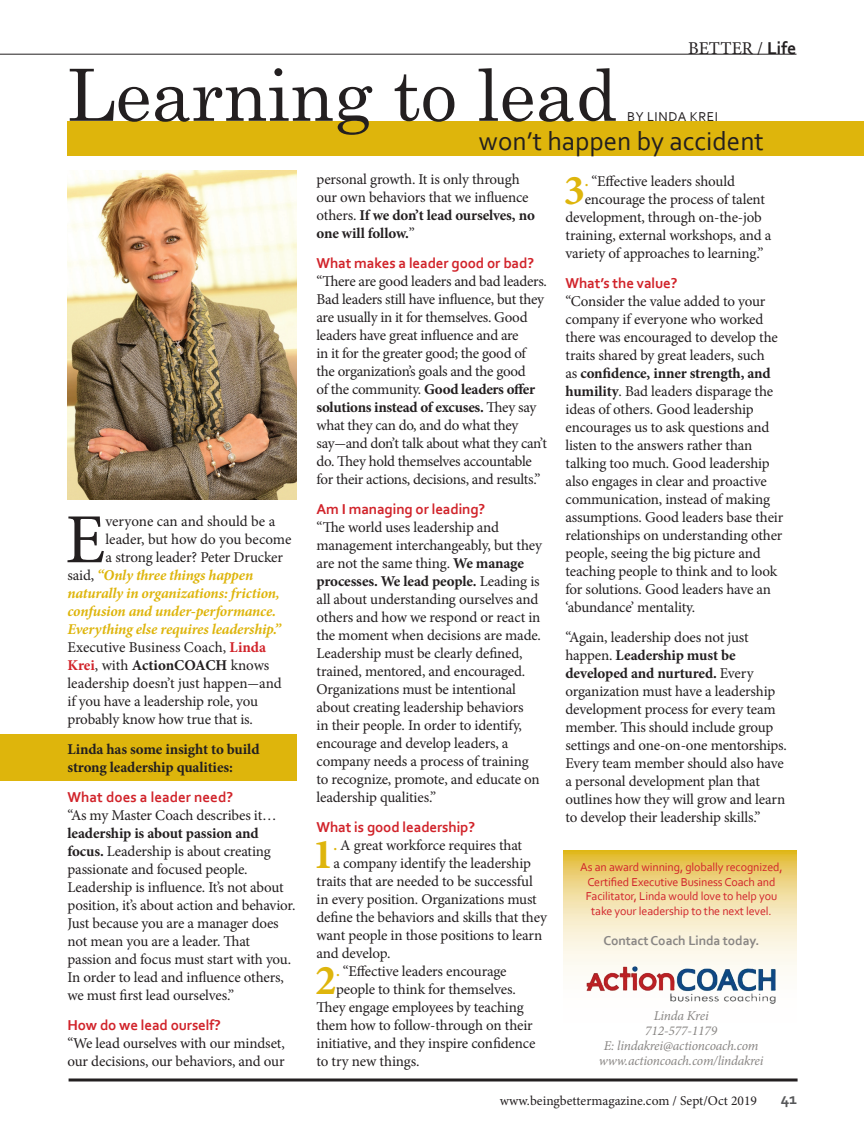
<style>
.page{position:relative;width:864px;height:1134px;background:#fff}
.page>*{position:absolute;margin:0;border:0;box-sizing:border-box;transform-origin:0 0}
.Header_-_full_page{font:72px "Century Schoolbook";color:#231f20}
.Basic_Body{font:70.35px "Minion Pro";color:#231f20}
.Basic_Body-2{font:700 42.75px "Minion Pro";color:#deb50c}
.Header_-_subhead_ful{font:27px "Corbel";color:#231f20}
.t1{font:18px "Minion Pro";color:#231f20}
.Pg_Right{font:700 16.5px "Corbel";color:#57585a}
.Basic_Body-3{font:15px/18px "Minion Pro";letter-spacing:-.015em;color:#231f20}
.Basic_Body-4{font:italic 700 15px "Minion Pro";letter-spacing:-.015em;color:#deb50c}
.Basic_Body-5{font:700 15px "Corbel";letter-spacing:-.01em;color:#d1232a}
.Basic_Body-6{font:700 15px/18px "Minion Pro";letter-spacing:-.01em;color:#231f20}
.Company_info_at_bott{font:italic 13.5px "Minion Pro";letter-spacing:-.015em;color:#898684}
.t2{font:13.5px "Minion Pro";color:#231f20}
.Action_item_text{font:700 13.5px "Corbel";letter-spacing:-.01em;color:#898684}
.By-Line{font:13.5px "Corbel";letter-spacing:.04em;color:#231f20}
.Action_item_text-2{font:12px/14.4px "Corbel";letter-spacing:-.01em;color:#d1232a;text-align:center}
.s1{font-family:"Corbel";font-weight:700}
.s2{font-weight:400;font-style:normal;color:#231f20}
.s3{font-weight:700;color:#d1232a}
.s4{color:#d1232a}
.s5{font-weight:400}
.s6{font-weight:700}
.s7{font-weight:700;color:#deb50c}
</style>
<div class="page">
<hr style="left:0;top:54px;width:796px;height:1px;background:#231f20">
<svg style="left:69px;top:1078px;width:729px;height:4px;background:#595657"></svg>
<svg style="left:564px;top:850px;width:232px;height:154px"></svg>
<div style="left:0;top:735px;width:297px;height:46px;background:#deb50c"></div>
<div style="left:68px;top:122px;width:796px;height:34px;background:#deb50c"></div>
<img style="left:586px;top:966px;width:52px;height:26px">
<img style="left:68px;top:170px;width:229px;height:330px">
<p class="t1" style="left:688px;top:37px;width:110px">BETTER / <span class="s1">Life</span></p>
<p class="Header_-_full_page" style="left:68px;top:34px;width:551px">Learning to lead</p>
<p class="By-Line" style="left:627px;top:108px;width:93px">BY LINDA KREI</p>
<p class="Header_-_subhead_ful" style="left:479px;top:124px;width:286px">won’t happen by accident</p>
<p class="Basic_Body" style="left:65px;top:493px;width:41px">E</p>
<p class="Basic_Body-3" style="left:105px;top:513px;width:171px">veryone can and should be a</p>
<p class="Basic_Body-3" style="left:105px;top:531px;width:188px">leader, but how do you become</p>
<p class="Basic_Body-3" style="left:105px;top:549px;width:179px">a strong leader? Peter Drucker</p>
<p class="Basic_Body-4" style="left:68px;top:565px;width:187px"><span class="s2">said,</span> “Only three things happen</p>
<p class="Basic_Body-4" style="left:68px;top:583px;width:214px">naturally in organizations: friction,</p>
<p class="Basic_Body-4" style="left:68px;top:601px;width:210px">confusion and under-performance.</p>
<p class="Basic_Body-4" style="left:68px;top:619px;width:215px">Everything else requires leadership.”</p>
<p class="Basic_Body-3" style="left:68px;top:639px;width:200px">Executive Business Coach, <span class="s3">Linda</span></p>
<p class="Basic_Body-6" style="left:68px;top:656px;width:204px"><span class="s4">Krei</span><span class="s5">, with</span> ActionCOACH <span class="s5">knows</span></p>
<p class="Basic_Body-3" style="left:68px;top:675px;width:216px">leadership doesn’t just happen-and</p>
<p class="Basic_Body-3" style="left:68px;top:693px;width:192px">if you have a leadership role, you</p>
<p class="Basic_Body-3" style="left:68px;top:711px;width:187px">probably know how true that is.</p>
<p class="Basic_Body-6" style="left:68px;top:740px;width:194px">Linda has some insight to build strong leadership qualities:</p>
<p class="Basic_Body-5" style="left:68px;top:788px;width:167px">What does a leader need?</p>
<p class="Basic_Body-3" style="left:68px;top:807px;width:230px">“As my Master Coach describes it… <span class="s6">leadership is about passion and focus.</span> Leadership is about creating passionate and focused people.<br>Leadership is influence. It’s not about position, it’s about action and behavior.<br>Just because you are a manager does not mean you are a leader. That passion and focus must start with you.<br>In order to lead and influence others, we must first lead ourselves.”</p>
<p class="Basic_Body-5" style="left:68px;top:1016px;width:155px">How do we lead ourself?</p>
<p class="Basic_Body-3" style="left:68px;top:1035px;width:219px">“We lead ourselves with our mindset, our decisions, our behaviors, and our</p>
<p class="Basic_Body-3" style="left:316px;top:170px;width:220px">personal growth. It is only through our own behaviors that we influence others. <span class="s6">If we don’t lead ourselves, no one will follow.</span>”</p>
<p class="Basic_Body-5" style="left:316px;top:254px;width:219px">What makes a leader good or bad?</p>
<p class="Basic_Body-3" style="left:316px;top:272px;width:232px">“There are good leaders and bad leaders.<br>Bad leaders still have influence, but they are usually in it for themselves. Good leaders have great influence and are<br>in it for the greater good; the good of the organization’s goals and the good<br>of the community. <span class="s6">Good leaders offer solutions instead of excuses.</span> They say what they can do, and do what they say-and don’t talk about what they can’t do. They hold themselves accountable for their actions, decisions, and results.”</p>
<p class="Basic_Body-5" style="left:316px;top:500px;width:170px">Am I managing or leading?</p>
<p class="Basic_Body-3" style="left:316px;top:518px;width:227px">“The world uses leadership and management interchangeably, but they are not the same thing. <span class="s6">We manage processes. We lead people.</span> Leading is all about understanding ourselves and others and how we respond or react in the moment when decisions are made.</p>
<p class="Basic_Body-3" style="left:316px;top:644px;width:225px">Leadership must be clearly defined, trained, mentored, and encouraged.<br>Organizations must be intentional about creating leadership behaviors<br>in their people. In order to identify, encourage and develop leaders, a company needs a process of training to recognize, promote, and educate on leadership qualities.”</p>
<p class="Basic_Body-5" style="left:316px;top:818px;width:160px">What is good leadership?</p>
<p class="Basic_Body-2" style="left:312px;top:824px;width:23px">1</p>
<p class="Basic_Body-3" style="left:333px;top:836px;width:190px"><span class="s7">.</span> A great workforce requires that</p>
<p class="Basic_Body-3" style="left:333px;top:854px;width:199px">a company identify the leadership</p>
<p class="Basic_Body-3" style="left:316px;top:872px;width:218px">traits that are needed to be successful</p>
<p class="Basic_Body-3" style="left:316px;top:890px;width:222px">in every position. Organizations must</p>
<p class="Basic_Body-3" style="left:316px;top:908px;width:232px">define the behaviors and skills that they</p>
<p class="Basic_Body-3" style="left:316px;top:926px;width:227px">want people in those positions to learn</p>
<p class="Basic_Body-3" style="left:316px;top:944px;width:75px">and develop.</p>
<p class="Basic_Body-2" style="left:315px;top:950px;width:23px">2</p>
<p class="Basic_Body-3" style="left:336px;top:962px;width:172px"><span class="s7">.</span> “Effective leaders encourage</p>
<p class="Basic_Body-3" style="left:336px;top:980px;width:181px">people to think for themselves.</p>
<p class="Basic_Body-3" style="left:316px;top:998px;width:209px">They engage employees by teaching</p>
<p class="Basic_Body-3" style="left:316px;top:1016px;width:218px">them how to follow-through on their</p>
<p class="Basic_Body-3" style="left:316px;top:1034px;width:220px">initiative, and they inspire confidence</p>
<p class="Basic_Body-3" style="left:316px;top:1052px;width:104px">to try new things.</p>
<p class="Basic_Body-2" style="left:564px;top:161px;width:23px">3</p>
<p class="Basic_Body-3" style="left:585px;top:173px;width:152px"><span class="s7">.</span> “Effective leaders should</p>
<p class="Basic_Body-3" style="left:585px;top:191px;width:182px">encourage the process of talent</p>
<p class="Basic_Body-3" style="left:566px;top:209px;width:198px">development, through on-the-job</p>
<p class="Basic_Body-3" style="left:566px;top:227px;width:207px">training, external workshops, and a</p>
<p class="Basic_Body-3" style="left:566px;top:245px;width:200px">variety of approaches to learning.”</p>
<p class="Basic_Body-5" style="left:566px;top:274px;width:114px">What’s the value?</p>
<p class="Basic_Body-3" style="left:566px;top:293px;width:219px">“Consider the value added to your company if everyone who worked there was encouraged to develop the traits shared by great leaders, such<br>as <span class="s6">confidence, inner strength, and humility</span>. Bad leaders disparage the ideas of others. Good leadership encourages us to ask questions and listen to the answers rather than talking too much. Good leadership also engages in clear and proactive communication, instead of making assumptions. Good leaders base their relationships on understanding other people, seeing the big picture and teaching people to think and to look for solutions. Good leaders have an ‘abundance’ mentality.</p>
<p class="Basic_Body-3" style="left:566px;top:629px;width:223px">“Again, leadership does not just happen. <span class="s6">Leadership must be developed and nurtured.</span> Every organization must have a leadership development process for every team member. This should include group settings and one-on-one mentorships.<br>Every team member should also have a personal development plan that outlines how they will grow and learn to develop their leadership skills.”</p>
<p class="Action_item_text-2" style="left:580px;top:860px;width:204px">As an award winning, globally recognized, Certified Executive Business Coach and Facilitator, Linda would love to help you take your leadership to the next level.</p>
<p class="Action_item_text" style="left:603px;top:932px;width:158px">Contact Coach Linda today.</p>
<p class="Company_info_at_bott" style="left:654px;top:1006px;width:56px">Linda Krei</p>
<p class="Company_info_at_bott" style="left:645px;top:1021px;width:73px">712-577-1179</p>
<p class="Company_info_at_bott" style="left:604px;top:1036px;width:156px">E: lindakrei@actioncoach.com</p>
<p class="Company_info_at_bott" style="left:599px;top:1051px;width:166px">www.actioncoach.com/lindakrei</p>
<p class="t2" style="left:500px;top:1092px;width:259px">www.beingbettermagazine.com / Sept/Oct 2019</p>
<p class="Pg_Right" style="left:781px;top:1089px;width:18px">41</p>
</div>
